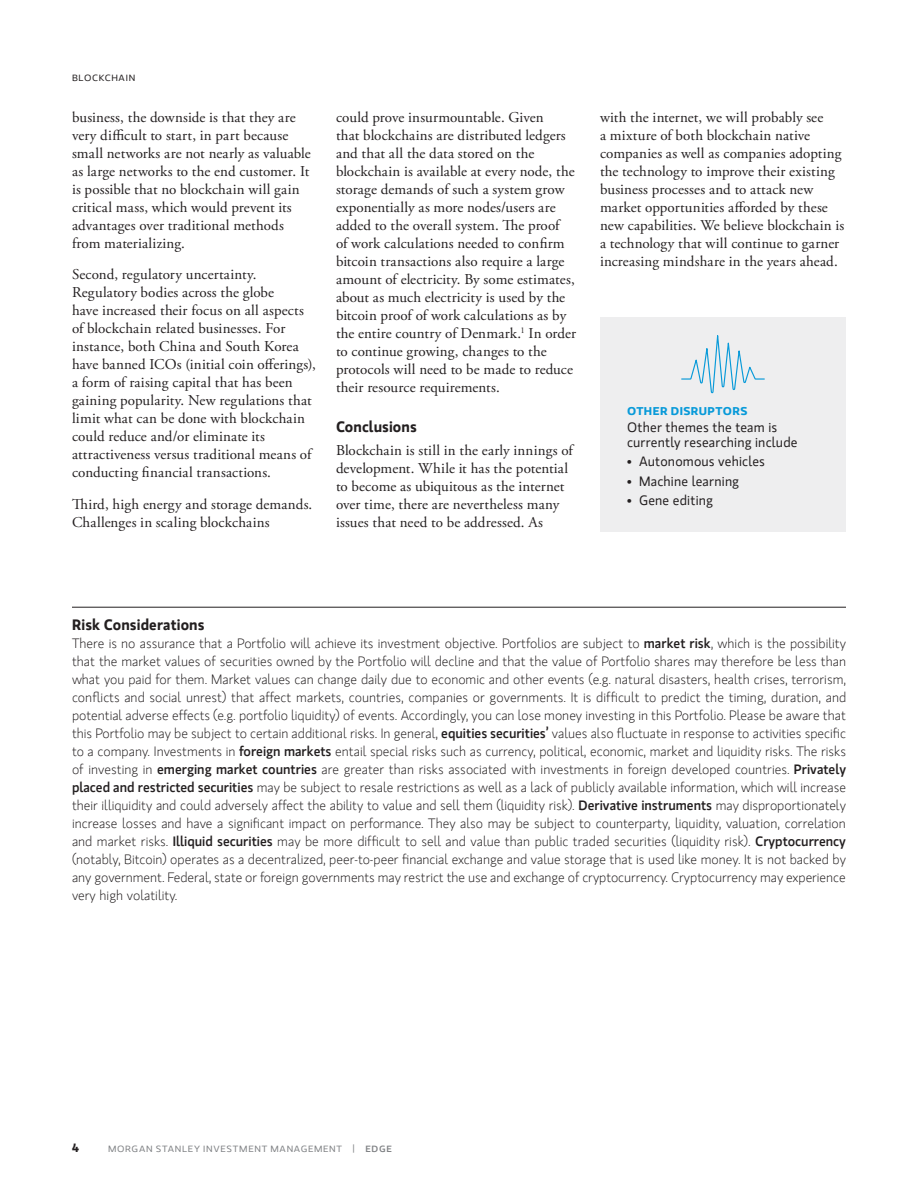
<style>
.page{position:relative;width:918px;height:1188px;background:#fff}
.page>*{position:absolute;margin:0;border:0;box-sizing:border-box;transform-origin:0 0}
.Body_1st{font:15px/18px "Adobe Garamond Pro";letter-spacing:.01em;color:#231f20}
.Body_Head_w__Rule_Ab{font:700 15px "MS Gloriola II Std";letter-spacing:.01em;color:#231f20}
.Body_Head{font:700 15px "MS Gloriola II Std";letter-spacing:.005em;color:#231f20}
.Body{font:300 13.5px/18px "MS Gloriola II Std";letter-spacing:-.005em;color:#231f20;text-align:justify}
.Sidebar_Paragraph_1s{font:13.5px/15px "MS Gloriola II Std";letter-spacing:.015em;color:#231f20}
.t1{font:700 12px "MS Gloriola II Std";color:#231f20}
.Sidebar_Head{font:700 11.25px "MS Gloriola II Std";letter-spacing:.035em;color:#089ad9;scale:1.1 1}
.t2{font:9px "MS Gloriola II Std";letter-spacing:.075em;color:#808285;scale:1.1 1}
.t3{font:9px "MS Gloriola II Std";letter-spacing:.065em;color:#231f20;scale:1.1 1}
.s1{font-size:12px}
.s2{font-weight:500}
</style>
<div class="page">
<hr style="left:72px;top:607px;width:774px;height:1px;background:#231f20">
<div style="left:600px;top:317px;width:246px;height:215px;background:#eeeeef"></div>
<svg style="left:681px;top:335px;width:84px;height:59px"></svg>
<p class="t3" style="left:72px;top:72px;width:59px">BLOCKCHAIN</p>
<p class="Body_1st" style="left:72px;top:108px;width:240px">business, the downside is that they are very difficult to start, in part because small networks are not nearly as valuable as large networks to the end customer. It is possible that no blockchain will gain critical mass, which would prevent its advantages over traditional methods from materializing.</p>
<p class="Body_1st" style="left:72px;top:266px;width:245px">Second, regulatory uncertainty.<br>Regulatory bodies across the globe<br>have increased their focus on all aspects of blockchain related businesses. For instance, both China and South Korea have banned ICOs (initial coin offerings), a form of raising capital that has been gaining popularity. New regulations that limit what can be done with blockchain could reduce and/or eliminate its attractiveness versus traditional means of conducting financial transactions.</p>
<p class="Body_1st" style="left:72px;top:495px;width:242px">Third, high energy and storage demands.<br>Challenges in scaling blockchains</p>
<p class="Body_1st" style="left:336px;top:108px;width:242px">could prove insurmountable. Given<br>that blockchains are distributed ledgers and that all the data stored on the blockchain is available at every node, the storage demands of such a system grow exponentially as more nodes/users are added to the overall system. The proof<br>of work calculations needed to confirm bitcoin transactions also require a large amount of electricity. By some estimates, about as much electricity is used by the bitcoin proof of work calculations as by the entire country of Denmark.<sup>1</sup> In order to continue growing, changes to the protocols will need to be made to reduce their resource requirements.</p>
<p class="Body_Head" style="left:336px;top:416px;width:82px">Conclusions</p>
<p class="Body_1st" style="left:336px;top:441px;width:238px">Blockchain is still in the early innings of development. While it has the potential to become as ubiquitous as the internet over time, there are nevertheless many issues that need to be addressed. As</p>
<p class="Body_1st" style="left:600px;top:108px;width:246px">with the internet, we will probably see<br>a mixture of both blockchain native companies as well as companies adopting the technology to improve their existing business processes and to attack new market opportunities afforded by these new capabilities. We believe blockchain is a technology that will continue to garner increasing mindshare in the years ahead.</p>
<p class="Sidebar_Head" style="left:627px;top:403px;width:111px">OTHER DISRUPTORS</p>
<p class="Sidebar_Paragraph_1s" style="left:627px;top:419px;width:172px">Other themes the team is currently researching include</p>
<p class="Sidebar_Paragraph_1s" style="left:627px;top:454px;width:140px"><span class="s1">•</span> Autonomous vehicles</p>
<p class="Sidebar_Paragraph_1s" style="left:627px;top:473px;width:114px"><span class="s1">•</span> Machine learning</p>
<p class="Sidebar_Paragraph_1s" style="left:627px;top:493px;width:88px"><span class="s1">•</span> Gene editing</p>
<p class="Body_Head_w__Rule_Ab" style="left:72px;top:614px;width:134px">Risk Considerations</p>
<p class="Body" style="left:72px;top:634px;width:776px">There is no assurance that a Portfolio will achieve its investment objective. Portfolios are subject to <span class="s2">market risk</span>, which is the possibility that the market values of securities owned by the Portfolio will decline and that the value of Portfolio shares may therefore be less than what you paid for them. Market values can change daily due to economic and other events (e.g. natural disasters, health crises, terrorism, conflicts and social unrest) that affect markets, countries, companies or governments. It is difficult to predict the timing, duration, and potential adverse effects (e.g. portfolio liquidity) of events. Accordingly, you can lose money investing in this Portfolio. Please be aware that this Portfolio may be subject to certain additional risks. In general, <span class="s2">equities securities’</span> values also fluctuate in response to activities specific to a company. Investments in <span class="s2">foreign markets</span> entail special risks such as currency, political, economic, market and liquidity risks. The risks of investing in <span class="s2">emerging market countries</span> are greater than risks associated with investments in foreign developed countries. <span class="s2">Privately placed and restricted securities</span> may be subject to resale restrictions as well as a lack of publicly available information, which will increase their illiquidity and could adversely affect the ability to value and sell them (liquidity risk). <span class="s2">Derivative instruments</span> may disproportionately increase losses and have a significant impact on performance. They also may be subject to counterparty, liquidity, valuation, correlation and market risks. <span class="s2">Illiquid securities</span> may be more difficult to sell and value than public traded securities (liquidity risk). <span class="s2">Cryptocurrency </span>(notably, Bitcoin) operates as a decentralized, peer-to-peer financial exchange and value storage that is used like money. It is not backed by any government. Federal, state or foreign governments may restrict the use and exchange of cryptocurrency. Cryptocurrency may experience very high volatility.</p>
<p class="t1" style="left:72px;top:1139px;width:8px">4</p>
<p class="t2" style="left:108px;top:1143px;width:260px">MORGAN STANLEY INVESTMENT MANAGEMENT | <span class="s2">EDGE</span></p>
</div>
